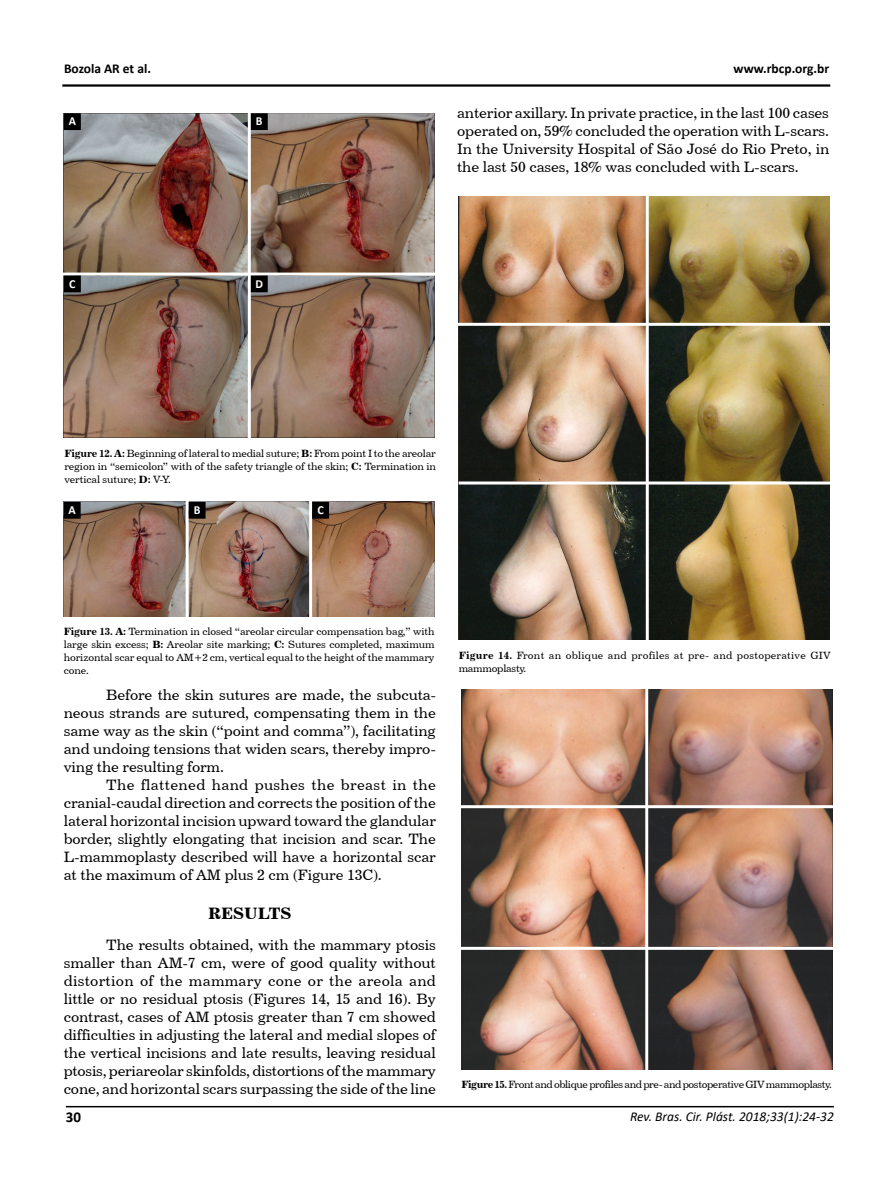
<style>
.page{position:relative;width:893px;height:1191px;background:#fff}
.page>*{position:absolute;margin:0;border:0;box-sizing:border-box;transform-origin:0 0}
.t1{font:16.5px "Century 731 BT Bold A";color:#000}
.t2{font:15px/18px "Century 731 BT Roman A";letter-spacing:-.01em;color:#000;text-align:justify}
.t3{font:700 15px "Calibri";color:#000}
.t4{font:italic 13.5px "Calibri";color:#000}
.t5{font:700 13.5px "Calibri";color:#000}
.t6{font:700 12.3px "Calibri";color:#fff}
.t7{font:10.5px/13.2px "Century 731 BT Roman A";letter-spacing:-.01em;color:#000;text-align:justify}
.t8{font:10.5px/13.2px "Century 731 BT Roman A";letter-spacing:.02em;color:#000}
.t9{font:10.5px "Century 731 BT Roman A";letter-spacing:-.04em;color:#000}
.s1{font-family:"Century 731 BT Bold A"}
</style>
<div class="page">
<hr style="left:66px;top:1106px;width:768px;height:1px;background:#000">
<hr style="left:62px;top:84px;width:768px;height:3px;background:#000">
<img style="left:64px;top:113px;width:371px;height:325px">
<hr style="left:248px;top:107px;width:3px;height:337px;background:#fff">
<hr style="left:59px;top:272px;width:383px;height:3px;background:#fff">
<div style="left:252px;top:114px;width:15px;height:15px;background:#000"></div>
<div style="left:251px;top:113px;width:17px;height:17px;border:2px solid #000"></div>
<div style="left:65px;top:114px;width:15px;height:15px;background:#000"></div>
<div style="left:64px;top:113px;width:17px;height:17px;border:2px solid #000"></div>
<div style="left:65px;top:276px;width:15px;height:15px;background:#000"></div>
<div style="left:64px;top:275px;width:17px;height:17px;border:2px solid #000"></div>
<div style="left:252px;top:276px;width:15px;height:15px;background:#000"></div>
<div style="left:251px;top:275px;width:17px;height:17px;border:2px solid #000"></div>
<img style="left:64px;top:502px;width:371px;height:114px">
<hr style="left:186px;top:495px;width:3px;height:124px;background:#fff">
<hr style="left:309px;top:500px;width:3px;height:119px;background:#fff">
<div style="left:64px;top:502px;width:16px;height:16px;background:#000"></div>
<div style="left:189px;top:502px;width:16px;height:16px;background:#000"></div>
<div style="left:313px;top:502px;width:15px;height:16px;background:#000"></div>
<div style="left:312px;top:502px;width:17px;height:16px;border:2px solid #000"></div>
<img style="left:459px;top:196px;width:370px;height:443px">
<hr style="left:646px;top:190px;width:3px;height:455px;background:#fff">
<hr style="left:457px;top:323px;width:377px;height:3px;background:#fff">
<hr style="left:459px;top:481px;width:377px;height:3px;background:#fff">
<img style="left:461px;top:689px;width:371px;height:380px">
<hr style="left:645px;top:684px;width:3px;height:393px;background:#fff">
<hr style="left:459px;top:805px;width:377px;height:3px;background:#fff">
<hr style="left:459px;top:946px;width:377px;height:3px;background:#fff">
<p class="t5" style="left:64px;top:59px;width:88px">Bozola AR et al.</p>
<p class="t5" style="left:734px;top:59px;width:97px">www.rbcp.org.br</p>
<p class="t6" style="left:69px;top:112px;width:9px">A</p>
<p class="t6" style="left:256px;top:112px;width:8px">B</p>
<p class="t6" style="left:69px;top:275px;width:8px">C</p>
<p class="t6" style="left:256px;top:275px;width:9px">D</p>
<p class="t2" style="left:457px;top:104px;width:374px">anterior axillary. In private practice, in the last 100 cases operated on, 59% concluded the operation with L-scars.<br>In the University Hospital of São José do Rio Preto, in the last 50 cases, 18% was concluded with L-scars.</p>
<p class="t7" style="left:64px;top:446px;width:373px"><span class="s1">Figure 12. A:</span> Beginning of lateral to medial suture; <span class="s1">B:</span> From point I to the areolar region in “semicolon” with of the safety triangle of the skin; <span class="s1">C:</span> Termination in vertical suture; <span class="s1">D:</span> V-Y.</p>
<p class="t6" style="left:69px;top:501px;width:9px">A</p>
<p class="t6" style="left:194px;top:501px;width:8px">B</p>
<p class="t6" style="left:317px;top:501px;width:8px">C</p>
<p class="t7" style="left:64px;top:624px;width:372px"><span class="s1">Figure 13. A:</span> Termination in closed “areolar circular compensation bag,” with large skin excess; <span class="s1">B:</span> Areolar site marking; <span class="s1">C:</span> Sutures completed, maximum horizontal scar equal to AM+2 cm, vertical equal to the height of the mammary cone.</p>
<p class="t2" style="left:64px;top:685px;width:374px;text-indent:43px">Before the skin sutures are made, the subcuta&shy;neous strands are sutured, compensating them in the same way as the skin (“point and comma”), facilitating and undoing tensions that widen scars, thereby impro&shy;ving the resulting form.</p>
<p class="t2" style="left:64px;top:775px;width:374px;text-indent:43px">The flattened hand pushes the breast in the cranial-caudal direction and corrects the position of the lateral horizontal incision upward toward the glandular border, slightly elongating that incision and scar. The L-mammoplasty described will have a horizontal scar at the maximum of AM plus 2 cm (Figure 13C).</p>
<p class="t1" style="left:208px;top:903px;width:85px">RESULTS</p>
<p class="t2" style="left:64px;top:935px;width:374px;text-indent:43px">The results obtained, with the mammary ptosis smaller than AM-7 cm, were of good quality without distortion of the mammary cone or the areola and little or no residual ptosis (Figures 14, 15 and 16). By contrast, cases of AM ptosis greater than 7 cm showed difficulties in adjusting the lateral and medial slopes of the vertical incisions and late results, leaving residual ptosis, periareolar skinfolds, distortions of the mammary cone, and horizontal scars surpassing the side of the line</p>
<p class="t8" style="left:459px;top:648px;width:373px"><span class="s1">Figure 14.</span> Front an oblique and profiles at pre- and postoperative GIV mammoplasty.</p>
<p class="t9" style="left:461px;top:1078px;width:372px"><span class="s1">Figure 15.</span> Front and oblique profiles and pre- and postoperative GIV mammoplasty.</p>
<p class="t3" style="left:66px;top:1106px;width:17px">30</p>
<p class="t4" style="left:630px;top:1107px;width:205px">Rev. Bras. Cir. Plást. 2018;33(1):24-32</p>
</div>
